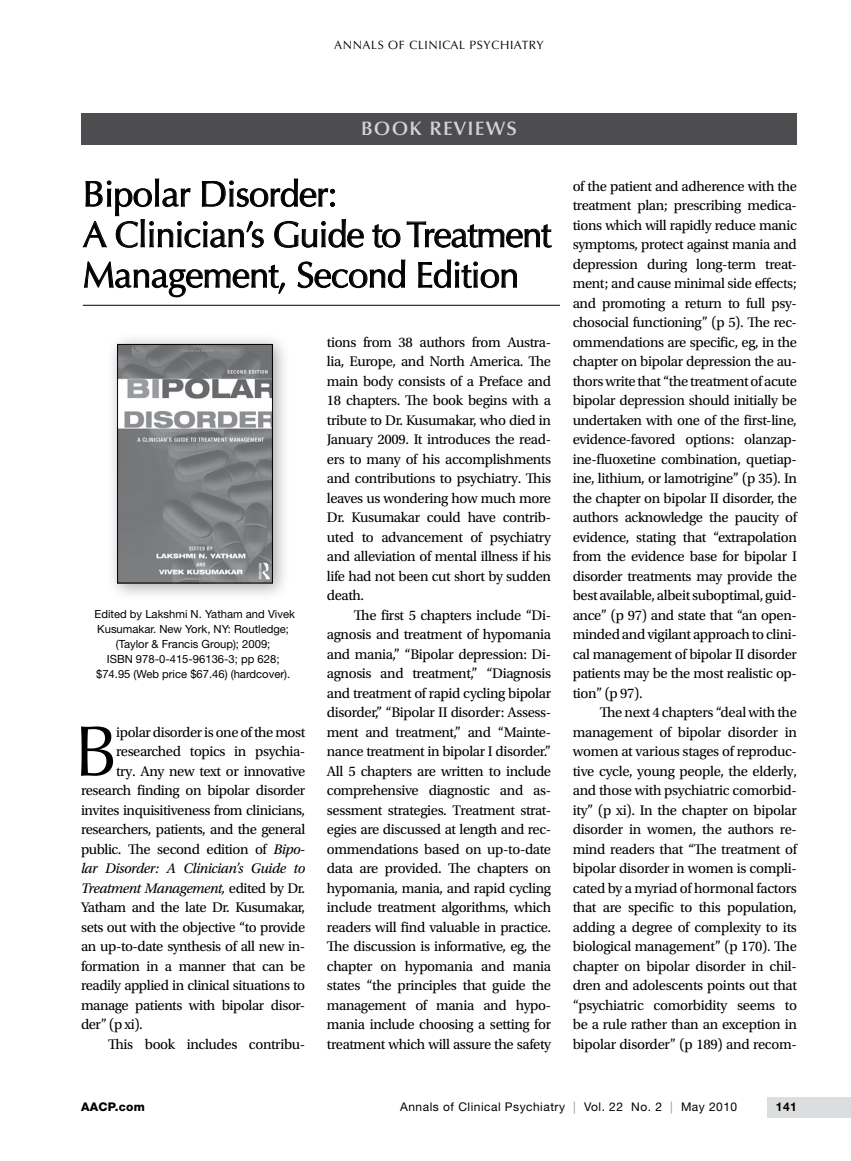
<style>
.page{position:relative;width:851px;height:1161px;background:#fff}
.page>*{position:absolute;margin:0;border:0;box-sizing:border-box;transform-origin:0 0}
.Body_Drop_Cap{font:71.55px "Optima LT Std";color:#000}
.t1{font:36px/40.5px "Optima LT Std";letter-spacing:-.02em;color:#000}
.t2{font:600 19.5px "Optima LT Std";letter-spacing:.06em;color:#d1d3d4}
.Body_2{font:14.7px/19.5px "Utopia Std";letter-spacing:-.025em;color:#000;text-align:justify}
.Body_Drop_Cap-2{font:14.7px "Utopia Std";letter-spacing:-.03em;color:#000}
.Body_Drop_Cap-3{font:italic 14.7px "Utopia Std";letter-spacing:-.03em;color:#000}
.t3{font:12px "Helvetica Neue LT Std";letter-spacing:.04em;color:#000}
.t4{font:12px "Optima LT Std";letter-spacing:.05em;color:#000}
.t5{font:800 12px "Helvetica Neue LT Std";letter-spacing:.02em;color:#000}
.t6{font:700 12px "Helvetica Neue LT Std";color:#000}
.Book_Caption{font:11.25px/15px "Helvetica Neue LT Std";color:#000;text-align:center}
.s1{font-style:italic}
.s2{font-style:normal}
.s3{color:#939598}
</style>
<div class="page">
<div style="left:766px;top:1097px;width:84px;height:21px;background:#dcddde"></div>
<div style="left:81px;top:113px;width:715px;height:32px;background:#4d4d4f"></div>
<hr style="left:83px;top:305px;width:477px;height:1px;background:#000">
<svg style="left:83px;top:179px;width:281px;height:69px"></svg>
<svg style="left:372px;top:224px;width:28px;height:24px"></svg>
<svg style="left:406px;top:222px;width:145px;height:26px"></svg>
<svg style="left:84px;top:262px;width:201px;height:35px"></svg>
<svg style="left:297px;top:260px;width:108px;height:28px"></svg>
<svg style="left:418px;top:260px;width:99px;height:28px"></svg>
<div style="left:105px;top:332px;width:185px;height:269px;background:#000;opacity:.35"></div>
<img style="left:119px;top:346px;width:151px;height:235px">
<div style="left:117px;top:344px;width:155px;height:239px;border:1px solid #000"></div>
<p class="t4" style="left:334px;top:38px;width:211px">ANNALS OF CLINICAL PSYCHIATRY</p>
<h3 class="t2" style="left:361px;top:117px;width:157px">BOOK REVIEWS</h3>
<p class="t1" style="left:83px;top:174px;width:470px">Bipolar Disorder:<br>A Clinician’s Guide to Treatment<br>Management, Second Edition</p>
<p class="Book_Caption" style="left:94px;top:607px;width:202px">Edited by Lakshmi N. Yatham and Vivek Kusumakar. New York, NY: Routledge; (Taylor &amp; Francis Group); 2009;<br>ISBN 978-0-415-96136-3; pp 628; $74.95 (Web price $67.46) (hardcover).</p>
<p class="Body_Drop_Cap" style="left:75px;top:710px;width:45px">B</p>
<p class="Body_Drop_Cap-2" style="left:116px;top:724px;width:190px">ipolar disorder is one of the most</p>
<p class="Body_Drop_Cap-2" style="left:116px;top:743px;width:190px">researched topics in psychia-</p>
<p class="Body_Drop_Cap-2" style="left:116px;top:763px;width:190px">try. Any new text or innovative</p>
<p class="Body_Drop_Cap-2" style="left:81px;top:782px;width:226px">research finding on bipolar disorder</p>
<p class="Body_Drop_Cap-2" style="left:81px;top:802px;width:226px">invites inquisitiveness from clinicians,</p>
<p class="Body_Drop_Cap-2" style="left:81px;top:821px;width:226px">researchers, patients, and the general</p>
<p class="Body_Drop_Cap-2" style="left:81px;top:841px;width:226px">public. The second edition of <span class="s1">Bipo-</span></p>
<p class="Body_Drop_Cap-3" style="left:81px;top:860px;width:226px">lar Disorder: A Clinician’s Guide to</p>
<p class="Body_Drop_Cap-3" style="left:81px;top:880px;width:226px">Treatment Management, <span class="s2">edited by Dr.</span></p>
<p class="Body_Drop_Cap-2" style="left:81px;top:899px;width:226px">Yatham and the late Dr. Kusumakar,</p>
<p class="Body_Drop_Cap-2" style="left:81px;top:919px;width:226px">sets out with the objective “to provide</p>
<p class="Body_Drop_Cap-2" style="left:81px;top:938px;width:226px">an up-to-date synthesis of all new in-</p>
<p class="Body_Drop_Cap-2" style="left:81px;top:958px;width:226px">formation in a manner that can be</p>
<p class="Body_Drop_Cap-2" style="left:81px;top:977px;width:226px">readily applied in clinical situations to</p>
<p class="Body_Drop_Cap-2" style="left:81px;top:997px;width:226px">manage patients with bipolar disor-</p>
<p class="Body_Drop_Cap-2" style="left:81px;top:1016px;width:63px">der” (p xi).</p>
<p class="Body_2" style="left:108px;top:1034px;width:199px">This book includes contribu-</p>
<p class="Body_2" style="left:327px;top:332px;width:226px">tions from 38 authors from Austra&shy;lia, Europe, and North America. The main body consists of a Preface and 18 chapters. The book begins with a tribute to Dr. Kusumakar, who died in January 2009. It introduces the read&shy;ers to many of his accomplishments and contributions to psychiatry. This leaves us wondering how much more Dr. Kusumakar could have contrib&shy;uted to advancement of psychiatry and alleviation of mental illness if his life had not been cut short by sudden death.</p>
<p class="Body_2" style="left:327px;top:605px;width:226px;text-indent:27px">The first 5 chapters include “Di&shy;agnosis and treatment of hypomania and mania,” “Bipolar depression: Di&shy;agnosis and treatment,” “Diagnosis and treatment of rapid cycling bipolar disorder,” “Bipolar II disorder: Assess&shy;ment and treatment,” and “Mainte&shy;nance treatment in bipolar I disorder.” All 5 chapters are written to include comprehensive diagnostic and as&shy;sessment strategies. Treatment strat&shy;egies are discussed at length and rec&shy;ommendations based on up-to-date data are provided. The chapters on hypomania, mania, and rapid cycling include treatment algorithms, which readers will find valuable in practice.<br>The discussion is informative, eg, the chapter on hypomania and mania states “the principles that guide the management of mania and hypo&shy;mania include choosing a setting for treatment which will assure the safety</p>
<p class="Body_2" style="left:572px;top:176px;width:226px">of the patient and adherence with the treatment plan; prescribing medica&shy;tions which will rapidly reduce manic symptoms, protect against mania and depression during long-term treat&shy;ment; and cause minimal side effects; and promoting a return to full psy&shy;chosocial functioning” (p 5). The rec&shy;ommendations are specific, eg, in the chapter on bipolar depression the au&shy;thors write that “the treatment of acute bipolar depression should initially be undertaken with one of the first-line, evidence-favored options: olanzap&shy;ine-fluoxetine combination, quetiap&shy;ine, lithium, or lamotrigine” (p 35). In the chapter on bipolar II disorder, the authors acknowledge the paucity of evidence, stating that “extrapolation from the evidence base for bipolar I disorder treatments may provide the best available, albeit suboptimal, guid&shy;ance” (p 97) and state that “an open&shy;minded and vigilant approach to clini&shy;cal management of bipolar II disorder patients may be the most realistic op&shy;tion” (p 97).</p>
<p class="Body_2" style="left:572px;top:703px;width:226px;text-indent:27px">The next 4 chapters “deal with the management of bipolar disorder in women at various stages of reproduc&shy;tive cycle, young people, the elderly, and those with psychiatric comorbid&shy;ity” (p xi). In the chapter on bipolar disorder in women, the authors re&shy;mind readers that “The treatment of bipolar disorder in women is compli&shy;cated by a myriad of hormonal factors that are specific to this population, adding a degree of complexity to its biological management” (p 170). The chapter on bipolar disorder in chil&shy;dren and adolescents points out that “psychiatric comorbidity seems to be a rule rather than an exception in bipolar disorder” (p 189) and recom-</p>
<p class="t5" style="left:81px;top:1100px;width:65px">AACP.com</p>
<p class="t3" style="left:400px;top:1100px;width:338px">Annals of Clinical Psychiatry <span class="s3">|</span> Vol. 22 No. 2 <span class="s3">|</span> May 2010</p>
<p class="t6" style="left:776px;top:1099px;width:22px">141</p>
</div>
